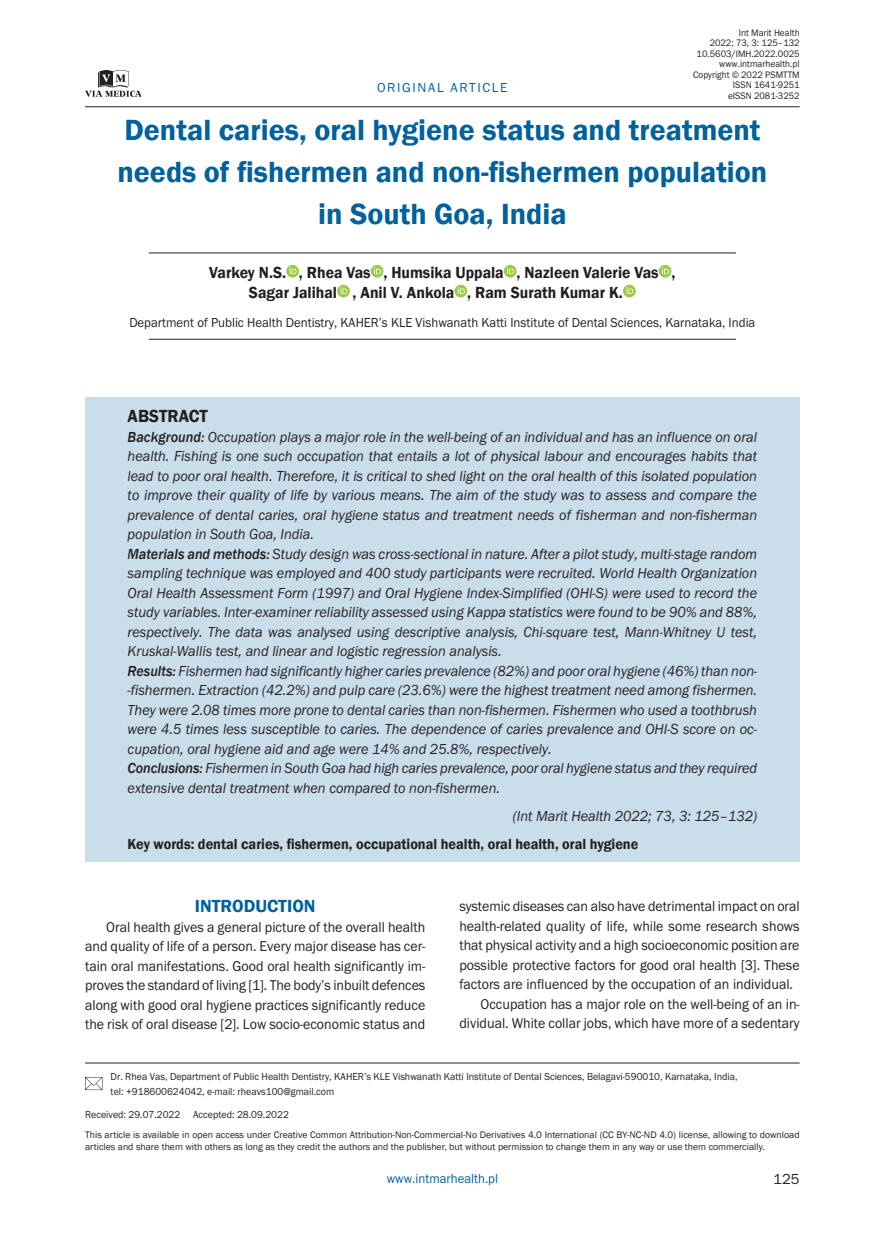
<style>
.page{position:relative;width:872px;height:1234px;background:#fff}
.page>*{position:absolute;margin:0;border:0;box-sizing:border-box;transform-origin:0 0}
._02_Tytul{font:600 30px/42px "Franklin Gothic";color:#00619c;text-align:center}
._12_Srodtytul_1{font:600 18px "Franklin Gothic";color:#00619c}
._06_Streszczenie_tyt{font:600 18px "Franklin Gothic";color:#231f20;scale:.95 1}
._03_Autor{font:600 16.5px/19.8px "Franklin Gothic";color:#231f20;scale:.95 1}
._06_Streszczenie_tek{font:italic 15px/19.5px "Franklin Got Itc TEE";color:#231f20;text-align:justify;scale:.95 1}
._06_Streszczenie_slo{font:600 15px "Franklin Gothic";color:#231f20;scale:.95 1}
._06_Streszczenie_slo-2{font:italic 15px "Franklin Got Itc TEE";color:#231f20;scale:.95 1}
.t1{font:15px "Franklin Got Itc TEE";color:#231f20}
._08_Tekst{font:14.7px/19.5px "Franklin Got Itc TEE";color:#231f20;text-align:justify;scale:.95 1}
._03_Afiliacje{font:13.5px "Franklin Got Itc TEE";color:#231f20;scale:.95 1}
._01_Rodzaj_artykulu{font:13.5px "Franklin Got Itc TEE";color:#00619c;scale:.95 1}
._01_Rodzaj_artykulu-2{font:13.5px "Franklin Got Itc TEE";letter-spacing:.12em;color:#00619c}
._05_Adres_koresponde{font:10.5px/15px "Franklin Got Itc TEE";color:#231f20;scale:.95 1}
.OA{font:9.75px/11.7px "Franklin Gothic";color:#231f20}
.t2{font:9.75px/10.5px "Franklin Got Itc TEE";color:#231f20;text-align:right;scale:.95 1}
.s1{font-family:"Franklin Gothic";font-weight:500}
</style>
<div class="page">
<hr style="left:85px;top:1062px;width:714px;height:1px;background:#231f20">
<hr style="left:149px;top:252px;width:587px;height:1px;background:#231f20">
<hr style="left:149px;top:339px;width:587px;height:1px;background:#231f20">
<svg style="left:286px;top:265px;width:13px;height:12px"></svg>
<svg style="left:289px;top:267px;width:7px;height:7px"></svg>
<div style="left:371px;top:265px;width:12px;height:12px;background:#9bcb44;border-radius:50%"></div>
<svg style="left:374px;top:267px;width:7px;height:7px"></svg>
<div style="left:504px;top:265px;width:12px;height:12px;background:#9bcb44;border-radius:50%"></div>
<svg style="left:507px;top:267px;width:7px;height:7px"></svg>
<svg style="left:658px;top:265px;width:13px;height:12px"></svg>
<svg style="left:662px;top:267px;width:7px;height:7px"></svg>
<svg style="left:337px;top:284px;width:13px;height:13px"></svg>
<svg style="left:340px;top:287px;width:7px;height:7px"></svg>
<svg style="left:454px;top:284px;width:13px;height:13px"></svg>
<svg style="left:458px;top:287px;width:7px;height:7px"></svg>
<svg style="left:623px;top:284px;width:13px;height:13px"></svg>
<svg style="left:626px;top:287px;width:7px;height:7px"></svg>
<div style="left:85px;top:396px;width:714px;height:465px;background:#caddeb"></div>
<svg style="left:85px;top:1077px;width:17px;height:12px"></svg>
<hr style="left:85px;top:106px;width:714px;height:1px;background:#231f20">
<svg style="left:85px;top:70px;width:57px;height:27px"></svg>
<p class="_01_Rodzaj_artykulu-2" style="left:377px;top:80px;width:132px">ORIGINAL ARTICLE</p>
<p class="t2" style="left:693px;top:27px;width:114px">Int Marit Health<br>2022; 73, 3: 125–132<br>10.5603/IMH.2022.0025 www.intmarhealth.pl<br>Copyright © 2022 PSMTTM<br>ISSN 1641-9251<br>eISSN 2081-3252</p>
<p class="_02_Tytul" style="left:117px;top:109px;width:651px">Dental caries, oral hygiene status and treatment needs of fishermen and non-fishermen population in South Goa, India</p>
<p class="_03_Autor" style="left:249px;top:263px;width:450px;text-indent:-40px">Varkey N.S. , Rhea Vas , Humsika Uppala , Nazleen Valerie Vas ,<br>Sagar Jalihal , Anil V. Ankola , Ram Surath Kumar K.</p>
<p class="_03_Afiliacje" style="left:129px;top:315px;width:660px">Department of Public Health Dentistry, KAHER’s KLE Vishwanath Katti Institute of Dental Sciences, Karnataka, India</p>
<p class="_06_Streszczenie_tyt" style="left:128px;top:405px;width:86px">ABSTRACT</p>
<p class="_06_Streszczenie_tek" style="left:128px;top:427px;width:664px"><span class="s1">Background:</span> Occupation plays a major role in the well-being of an individual and has an influence on oral health. Fishing is one such occupation that entails a lot of physical labour and encourages habits that lead to poor oral health. Therefore, it is critical to shed light on the oral health of this isolated population to improve their quality of life by various means. The aim of the study was to assess and compare the prevalence of dental caries, oral hygiene status and treatment needs of fisherman and non-fisherman population in South Goa, India.</p>
<p class="_06_Streszczenie_tek" style="left:128px;top:544px;width:664px"><span class="s1">Materials and methods:</span> Study design was cross-sectional in nature. After a pilot study, multi-stage random sampling technique was employed and 400 study participants were recruited. World Health Organization Oral Health Assessment Form (1997) and Oral Hygiene Index-Simplified (OHI-S) were used to record the study variables. Inter-examiner reliability assessed using Kappa statistics were found to be 90% and 88%, respectively. The data was analysed using descriptive analysis, Chi-square test, Mann-Whitney U test, Kruskal-Wallis test, and linear and logistic regression analysis.</p>
<p class="_06_Streszczenie_tek" style="left:128px;top:661px;width:664px"><span class="s1">Results:</span> Fishermen had significantly higher caries prevalence (82%) and poor oral hygiene (46%) than non--fishermen. Extraction (42.2%) and pulp care (23.6%) were the highest treatment need among fishermen.<br>They were 2.08 times more prone to dental caries than non-fishermen. Fishermen who used a toothbrush were 4.5 times less susceptible to caries. The dependence of caries prevalence and OHI-S score on oc&shy;cupation, oral hygiene aid and age were 14% and 25.8%, respectively.</p>
<p class="_06_Streszczenie_tek" style="left:128px;top:758px;width:664px"><span class="s1">Conclusions:</span> Fishermen in South Goa had high caries prevalence, poor oral hygiene status and they required extensive dental treatment when compared to non-fishermen.</p>
<p class="_06_Streszczenie_slo-2" style="left:513px;top:807px;width:259px">(Int Marit Health 2022; 73, 3: 125–132)</p>
<p class="_06_Streszczenie_slo" style="left:128px;top:834px;width:539px">Key words: dental caries, fishermen, occupational health, oral health, oral hygiene</p>
<p class="_12_Srodtytul_1" style="left:195px;top:895px;width:122px">INTRODUCTION</p>
<p class="_08_Tekst" style="left:85px;top:917px;width:360px;text-indent:21px">Oral health gives a general picture of the overall health and quality of life of a person. Every major disease has cer&shy;tain oral manifestations. Good oral health significantly im&shy;proves the standard of living [1]. The body’s inbuilt defences along with good oral hygiene practices significantly reduce the risk of oral disease [2]. Low socio-economic status and</p>
<p class="_08_Tekst" style="left:459px;top:896px;width:360px">systemic diseases can also have detrimental impact on oral health-related quality of life, while some research shows that physical activity and a high socioeconomic position are possible protective factors for good oral health [3]. These factors are influenced by the occupation of an individual.</p>
<p class="_08_Tekst" style="left:459px;top:994px;width:360px;text-align:right">Occupation has a major role on the well-being of an in&shy;dividual. White collar jobs, which have more of a sedentary</p>
<p class="_05_Adres_koresponde" style="left:111px;top:1068px;width:661px">Dr. Rhea Vas, Department of Public Health Dentistry, KAHER’s KLE Vishwanath Katti Institute of Dental Sciences, Belagavi-590010, Karnataka, India, tel: +918600624042, e-mail: rheavs100@gmail.com</p>
<p class="_05_Adres_koresponde" style="left:85px;top:1107px;width:216px">Received: 29.07.2022 Accepted: 28.09.2022</p>
<p class="OA" style="left:85px;top:1128px;width:716px">This article is available in open access under Creative Common Attribution-Non-Commercial-No Derivatives 4.0 International (CC BY-NC-ND 4.0) license, allowing to download articles and share them with others as long as they credit the authors and the publisher, but without permission to change them in any way or use them commercially.</p>
<p class="_01_Rodzaj_artykulu" style="left:387px;top:1170px;width:119px">www.intmarhealth.pl</p>
<p class="t1" style="left:773px;top:1170px;width:28px">125</p>
</div>
